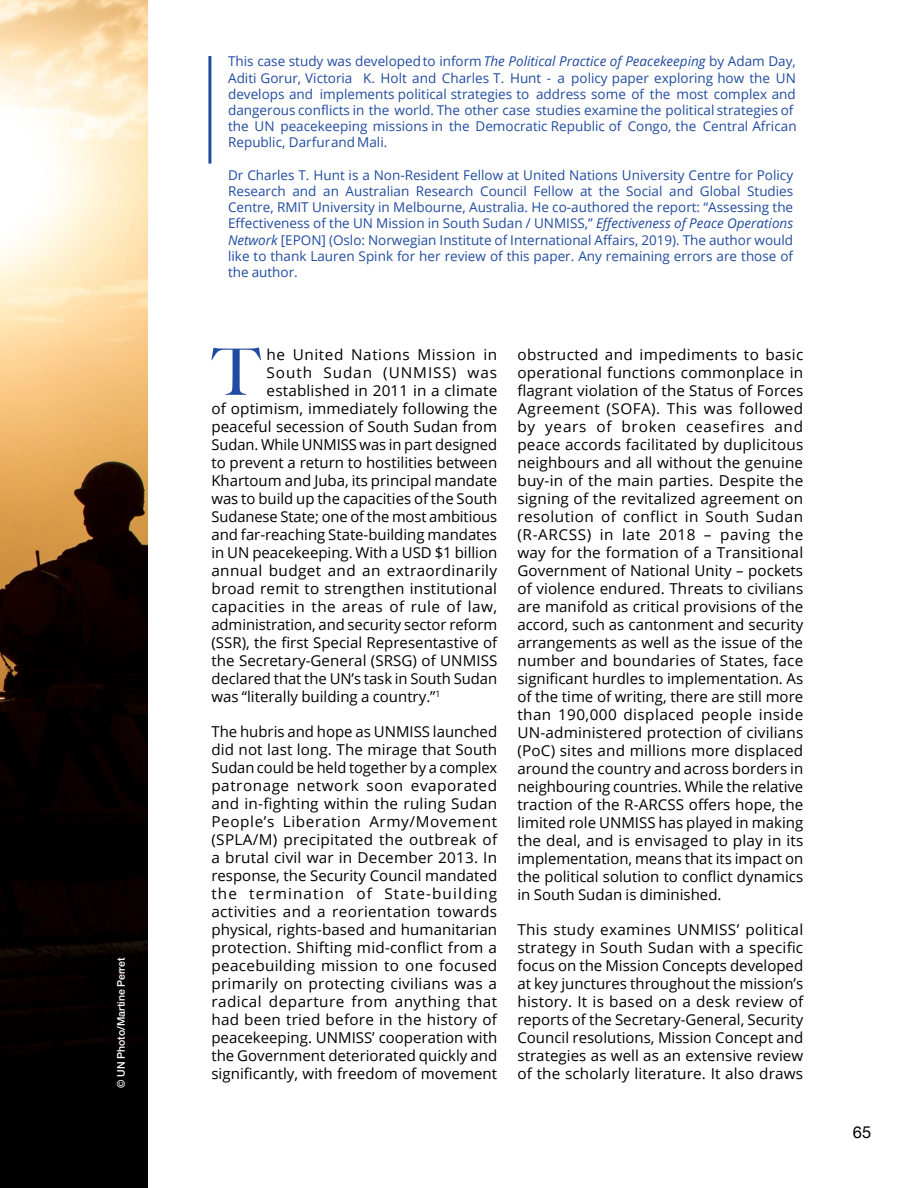
<style>
.page{position:relative;width:918px;height:1188px;background:#fff}
.page>*{position:absolute;margin:0;border:0;box-sizing:border-box;transform-origin:0 0}
.t1{font:64.95px "Big Caslon FB";color:#214ba0}
.t2{font:16.5px "Helvetica Neue";color:#000}
.t3{font:15px/18px "Open Sans";color:#000;text-align:justify}
.t4{font:15px "Open Sans";letter-spacing:.025em;color:#000}
.t5{font:15px "Open Sans";letter-spacing:.035em;color:#000}
.t6{font:15px "Open Sans";letter-spacing:.06em;color:#000}
.t7{font:13.5px/16.2px "Open Sans";color:#214ba0}
.t8{font:500 10.5px "Helvetica Neue";color:#fff}
.s1{font-style:italic}
</style>
<div class="page">
<img style="left:0;top:0;width:148px;height:1188px">
<hr style="left:208px;top:56px;width:3px;height:108px;background:#214ba0">
<p class="t8" style="left:113px;top:1088px;width:131px;rotate:-90deg">© UN Photo/Martine Perret</p>
<p class="t7" style="left:228px;top:53px;width:570px">This case study was developed to inform <span class="s1">The Political Practice of Peacekeeping</span> by Adam Day, Aditi Gorur, Victoria K. Holt and Charles T. Hunt - a policy paper exploring how the UN develops and implements political strategies to address some of the most complex and dangerous conflicts in the world. The other case studies examine the political strategies of the UN peacekeeping missions in the Democratic Republic of Congo, the Central African Republic, Darfur and Mali.</p>
<p class="t7" style="left:228px;top:166px;width:567px;text-align:justify">Dr Charles T. Hunt is a Non-Resident Fellow at United Nations University Centre for Policy Research and an Australian Research Council Fellow at the Social and Global Studies Centre, RMIT University in Melbourne, Australia. He co-authored the report: “Assessing the Effectiveness of the UN Mission in South Sudan / UNMISS,” <span class="s1">Effectiveness of Peace Operations Network</span> [EPON] (Oslo: Norwegian Institute of International Affairs, 2019). The author would like to thank Lauren Spink for her review of this paper. Any remaining errors are those of the author.</p>
<h1 class="t1" style="left:212px;top:334px;width:49px">T</h1>
<p class="t5" style="left:267px;top:345px;width:232px">he United Nations Mission in</p>
<p class="t6" style="left:267px;top:363px;width:232px">South Sudan (UNMISS) was</p>
<p class="t3" style="left:267px;top:381px;width:232px">established in 2011 in a climate</p>
<p class="t3" style="left:211px;top:399px;width:287px">of optimism, immediately following the</p>
<p class="t3" style="left:211px;top:417px;width:287px">peaceful secession of South Sudan from</p>
<p class="t3" style="left:211px;top:435px;width:287px">Sudan. While UNMISS was in part designed</p>
<p class="t3" style="left:211px;top:453px;width:287px">to prevent a return to hostilities between</p>
<p class="t3" style="left:211px;top:471px;width:287px">Khartoum and Juba, its principal mandate</p>
<p class="t3" style="left:211px;top:489px;width:287px">was to build up the capacities of the South</p>
<p class="t3" style="left:211px;top:507px;width:287px">Sudanese State; one of the most ambitious</p>
<p class="t3" style="left:211px;top:525px;width:287px">and far-reaching State-building mandates</p>
<p class="t3" style="left:211px;top:543px;width:287px">in UN peacekeeping. With a USD $1 billion</p>
<p class="t4" style="left:211px;top:561px;width:287px">annual budget and an extraordinarily</p>
<p class="t3" style="left:211px;top:579px;width:287px">broad remit to strengthen institutional</p>
<p class="t4" style="left:211px;top:597px;width:287px">capacities in the areas of rule of law,</p>
<p class="t3" style="left:211px;top:615px;width:287px">administration, and security sector reform</p>
<p class="t3" style="left:211px;top:633px;width:287px">(SSR), the first Special Representastive of</p>
<p class="t3" style="left:211px;top:651px;width:287px">the Secretary-General (SRSG) of UNMISS</p>
<p class="t3" style="left:211px;top:669px;width:287px">declared that the UN’s task in South Sudan</p>
<p class="t3" style="left:211px;top:687px;width:231px">was “literally building a country.”<sup>1</sup></p>
<p class="t3" style="left:211px;top:722px;width:287px">The hubris and hope as UNMISS launched did not last long. The mirage that South Sudan could be held together by a complex patronage network soon evaporated and in-fighting within the ruling Sudan People’s Liberation Army/Movement (SPLA/M) precipitated the outbreak of a brutal civil war in December 2013. In response, the Security Council mandated the termination of State-building activities and a reorientation towards physical, rights-based and humanitarian protection. Shifting mid-conflict from a peacebuilding mission to one focused primarily on protecting civilians was a radical departure from anything that had been tried before in the history of peacekeeping. UNMISS’ cooperation with the Government deteriorated quickly and significantly, with freedom of movement</p>
<p class="t3" style="left:517px;top:345px;width:287px">obstructed and impediments to basic operational functions commonplace in flagrant violation of the Status of Forces Agreement (SOFA). This was followed by years of broken ceasefires and peace accords facilitated by duplicitous neighbours and all without the genuine buy-in of the main parties. Despite the signing of the revitalized agreement on resolution of conflict in South Sudan (R-ARCSS) in late 2018 – paving the way for the formation of a Transitional Government of National Unity – pockets of violence endured. Threats to civilians are manifold as critical provisions of the accord, such as cantonment and security arrangements as well as the issue of the number and boundaries of States, face significant hurdles to implementation. As of the time of writing, there are still more than 190,000 displaced people inside UN-administered protection of civilians (PoC) sites and millions more displaced around the country and across borders in neighbouring countries. While the relative traction of the R-ARCSS offers hope, the limited role UNMISS has played in making the deal, and is envisaged to play in its implementation, means that its impact on the political solution to conflict dynamics in South Sudan is diminished.</p>
<p class="t3" style="left:517px;top:920px;width:287px">This study examines UNMISS’ political strategy in South Sudan with a specific focus on the Mission Concepts developed at key junctures throughout the mission’s history. It is based on a desk review of reports of the Secretary-General, Security Council resolutions, Mission Concept and strategies as well as an extensive review of the scholarly literature. It also draws</p>
<p class="t2" style="left:853px;top:1121px;width:20px">65</p>
</div>
